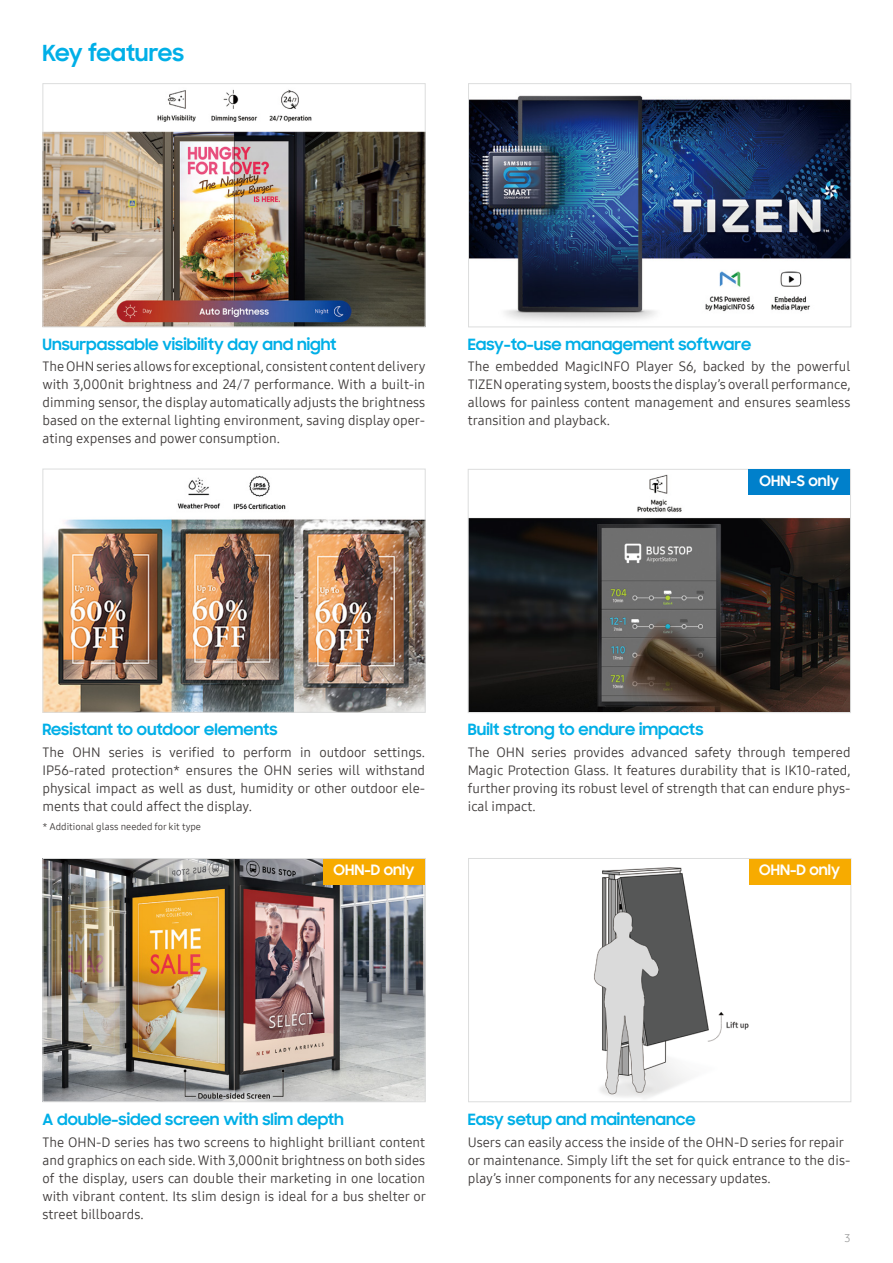
<style>
.page{position:relative;width:893px;height:1263px;background:#fff}
.page>*{position:absolute;margin:0;border:0;box-sizing:border-box;transform-origin:0 0}
.t1{font:700 22.5px "Samsung Sharp Sans";color:#00afe7}
.t2{font:700 15.75px "Samsung Sharp Sans";color:#00afe7}
.t3{font:700 14.55px "Samsung Sharp Sans";color:#fff}
.t4{font:13.5px/18px "Samsung One 400";color:#3e3a39;text-align:justify}
.t5{font:11.25px "Samsung One 400";color:#9fa0a0}
.t6{font:9.75px "Samsung One 400";color:#3e3a39}
</style>
<div class="page">
<img style="left:470px;top:95px;width:379px;height:226px">
<div style="left:468px;top:83px;width:383px;height:244px;border:1px solid #dcdddd"></div>
<img style="left:45px;top:89px;width:379px;height:236px">
<img style="left:470px;top:474px;width:379px;height:237px">
<div style="left:468px;top:469px;width:383px;height:244px;border:1px solid #dcdddd"></div>
<img style="left:45px;top:475px;width:379px;height:236px">
<div style="left:43px;top:469px;width:383px;height:244px;border:1px solid #dcdddd"></div>
<img style="left:45px;top:860px;width:379px;height:240px">
<div style="left:43px;top:858px;width:383px;height:244px;border:1px solid #dcdddd"></div>
<img style="left:594px;top:867px;width:178px;height:231px">
<div style="left:468px;top:858px;width:383px;height:244px;border:1px solid #dcdddd"></div>
<div style="left:323px;top:859px;width:102px;height:25px;background:#f7ab00"></div>
<div style="left:748px;top:470px;width:102px;height:25px;background:#0080cb"></div>
<div style="left:749px;top:859px;width:101px;height:25px;background:#f7ab00"></div>
<div style="left:43px;top:83px;width:383px;height:244px;border:1px solid #dcdddd"></div>
<h1 class="t1" style="left:43px;top:36px;width:143px">Key features</h1>
<p class="t2" style="left:43px;top:332px;width:295px">Unsurpassable visibility day and night</p>
<p class="t4" style="left:43px;top:358px;width:385px">The OHN series allows for exceptional, consistent content delivery with 3,000nit brightness and 24/7 performance. With a built-in dimming sensor, the display automatically adjusts the brightness based on the external lighting environment, saving display oper&shy;ating expenses and power consumption.</p>
<p class="t2" style="left:468px;top:332px;width:285px">Easy-to-use management software</p>
<p class="t4" style="left:468px;top:358px;width:384px">The embedded MagicINFO Player S6, backed by the powerful TIZEN operating system, boosts the display’s overall performance, allows for painless content management and ensures seamless transition and playback.</p>
<p class="t3" style="left:760px;top:470px;width:81px">OHN-S only</p>
<p class="t2" style="left:43px;top:718px;width:237px">Resistant to outdoor elements</p>
<p class="t4" style="left:43px;top:743px;width:384px">The OHN series is verified to perform in outdoor settings.<br>IP56-rated protection* ensures the OHN series will withstand physical impact as well as dust, humidity or other outdoor ele&shy;ments that could affect the display.</p>
<p class="t6" style="left:43px;top:819px;width:160px">* Additional glass needed for kit type</p>
<p class="t2" style="left:468px;top:718px;width:237px">Built strong to endure impacts</p>
<p class="t4" style="left:468px;top:743px;width:384px">The OHN series provides advanced safety through tempered Magic Protection Glass. It features durability that is IK10-rated, further proving its robust level of strength that can endure phys&shy;ical impact.</p>
<p class="t3" style="left:334px;top:859px;width:82px">OHN-D only</p>
<p class="t3" style="left:759px;top:859px;width:82px">OHN-D only</p>
<p class="t2" style="left:43px;top:1108px;width:303px">A double-sided screen with slim depth</p>
<p class="t4" style="left:43px;top:1133px;width:385px">The OHN-D series has two screens to highlight brilliant content and graphics on each side. With 3,000nit brightness on both sides of the display, users can double their marketing in one location with vibrant content. Its slim design is ideal for a bus shelter or street billboards.</p>
<p class="t2" style="left:468px;top:1108px;width:230px">Easy setup and maintenance</p>
<p class="t4" style="left:468px;top:1133px;width:384px;text-align:left">Users can easily access the inside of the OHN-D series for repair or maintenance. Simply lift the set for quick entrance to the dis&shy;play’s inner components for any necessary updates.</p>
<p class="t5" style="left:844px;top:1230px;width:8px">3</p>
</div>
